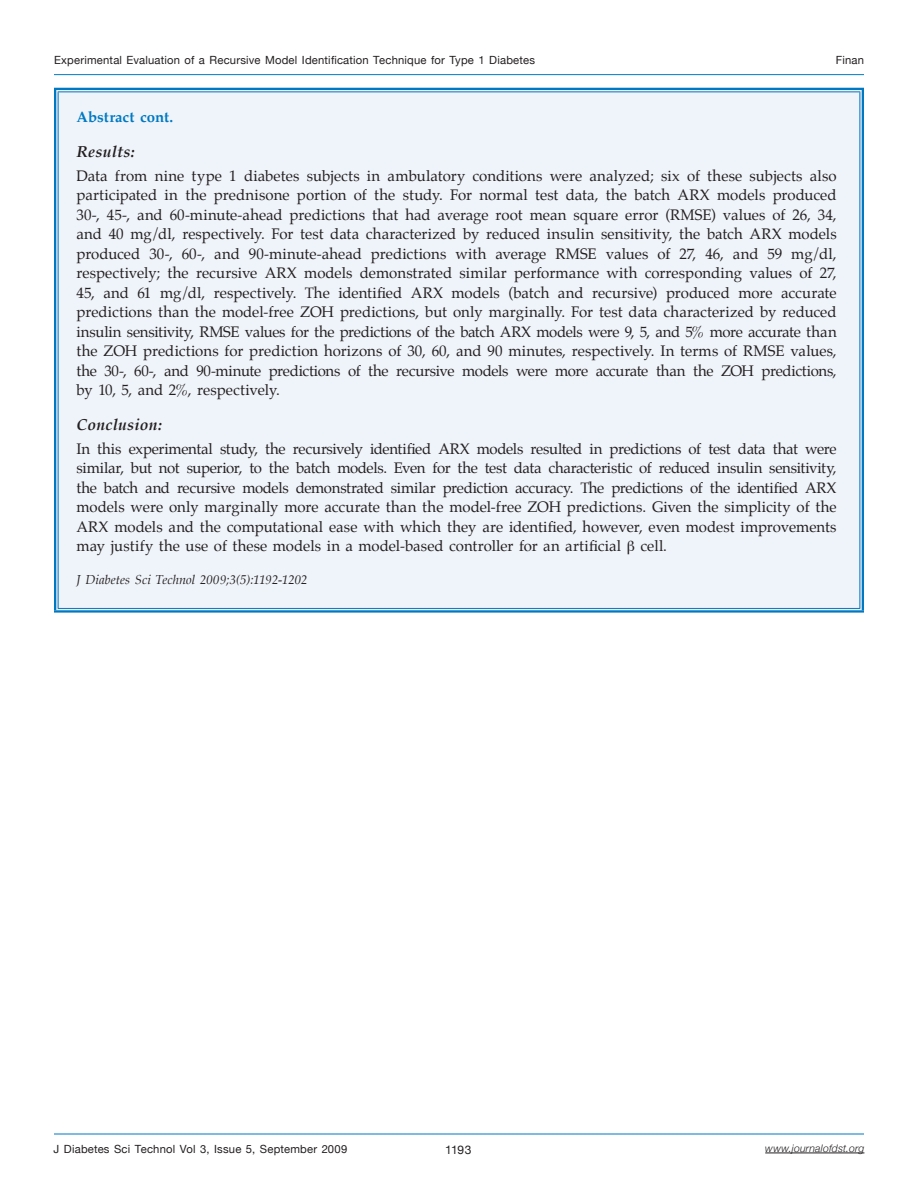
<style>
.page{position:relative;width:918px;height:1188px;background:#fff}
.page>*{position:absolute;margin:0;border:0;box-sizing:border-box;transform-origin:0 0}
.Subhead2{font:italic 700 15.75px "Palatino";letter-spacing:.015em;color:#231f20}
.Subhead2-2{font:15px/19.5px "Palatino";letter-spacing:-.005em;color:#231f20;text-align:justify}
.Subheads{font:700 15px "Palatino";color:#0079c2}
.Subhead2-3{font:italic 12.75px "Palatino";letter-spacing:.005em;color:#231f20}
.t1{font:12px "Helvetica Neue";color:#231f20}
.t2{font:11.25px "Helvetica Neue";letter-spacing:.015em;color:#231f20}
.t3{font:italic 300 10.5px "Helvetica Neue";letter-spacing:.02em;color:#231f20}
</style>
<div class="page">
<hr style="left:54px;top:1134px;width:810px;height:1px;background:#0079c2">
<hr style="left:54px;top:74px;width:810px;height:1px;background:#0079c2">
<hr style="left:765px;top:1153px;width:99px;height:1px;background:#231f20">
<div style="left:56px;top:90px;width:806px;height:520px;background:#eff4fa"></div>
<div style="left:54px;top:608px;width:810px;height:5px;background:#ededf1"></div>
<hr style="left:54px;top:88px;width:810px;height:4px;background:#ededf1">
<svg style="left:56px;top:92px;width:2px;height:516px"></svg>
<svg style="left:860px;top:92px;width:2px;height:516px"></svg>
<hr style="left:58px;top:608px;width:802px;height:1px;background:#0079c2">
<hr style="left:54px;top:610px;width:810px;height:3px;background:#0079c2">
<hr style="left:54px;top:88px;width:810px;height:2px;background:#0079c2">
<hr style="left:58px;top:91px;width:802px;height:1px;background:#0079c2">
<hr style="left:54px;top:90px;width:2px;height:520px;background:#0079c2">
<hr style="left:58px;top:92px;width:1px;height:516px;background:#0079c2">
<hr style="left:859px;top:92px;width:1px;height:516px;background:#0079c2">
<hr style="left:862px;top:90px;width:2px;height:520px;background:#0079c2">
<p class="t2" style="left:54px;top:53px;width:483px">Experimental Evaluation of a Recursive Model Identification Technique for Type 1 Diabetes</p>
<p class="t2" style="left:836px;top:53px;width:30px">Finan</p>
<p class="Subheads" style="left:76px;top:105px;width:98px">Abstract cont.</p>
<p class="Subhead2" style="left:76px;top:139px;width:60px">Results:</p>
<p class="Subhead2-2" style="left:76px;top:166px;width:762px">Data from nine type 1 diabetes subjects in ambulatory conditions were analyzed; six of these subjects also participated in the prednisone portion of the study. For normal test data, the batch ARX models produced 30-, 45-, and 60-minute-ahead predictions that had average root mean square error (RMSE) values of 26, 34, and 40 mg/dl, respectively. For test data characterized by reduced insulin sensitivity, the batch ARX models produced 30-, 60-, and 90-minute-ahead predictions with average RMSE values of 27, 46, and 59 mg/dl, respectively; the recursive ARX models demonstrated similar performance with corresponding values of 27, 45, and 61 mg/dl, respectively. The identified ARX models (batch and recursive) produced more accurate predictions than the model-free ZOH predictions, but only marginally. For test data characterized by reduced insulin sensitivity, RMSE values for the predictions of the batch ARX models were 9, 5, and 5% more accurate than the ZOH predictions for prediction horizons of 30, 60, and 90 minutes, respectively. In terms of RMSE values, the 30-, 60-, and 90-minute predictions of the recursive models were more accurate than the ZOH predictions, by 10, 5, and 2%, respectively.</p>
<p class="Subhead2" style="left:76px;top:412px;width:87px">Conclusion:</p>
<p class="Subhead2-2" style="left:76px;top:439px;width:762px">In this experimental study, the recursively identified ARX models resulted in predictions of test data that were similar, but not superior, to the batch models. Even for the test data characteristic of reduced insulin sensitivity, the batch and recursive models demonstrated similar prediction accuracy. The predictions of the identified ARX models were only marginally more accurate than the model-free ZOH predictions. Given the simplicity of the ARX models and the computational ease with which they are identified, however, even modest improvements may justify the use of these models in a model-based controller for an artificial</p>
<p class="Subhead2-2" style="left:641px;top:536px;width:28px">cell.</p>
<p class="Subhead2-3" style="left:76px;top:570px;width:233px">J Diabetes Sci Technol 2009;3(5):1192-1202</p>
<p class="t2" style="left:54px;top:1142px;width:295px">J Diabetes Sci Technol Vol 3, Issue 5, September 2009</p>
<p class="t3" style="left:765px;top:1142px;width:101px">www.journalofdst.org</p>
<p class="t1" style="left:445px;top:1143px;width:28px">1193</p>
</div>
